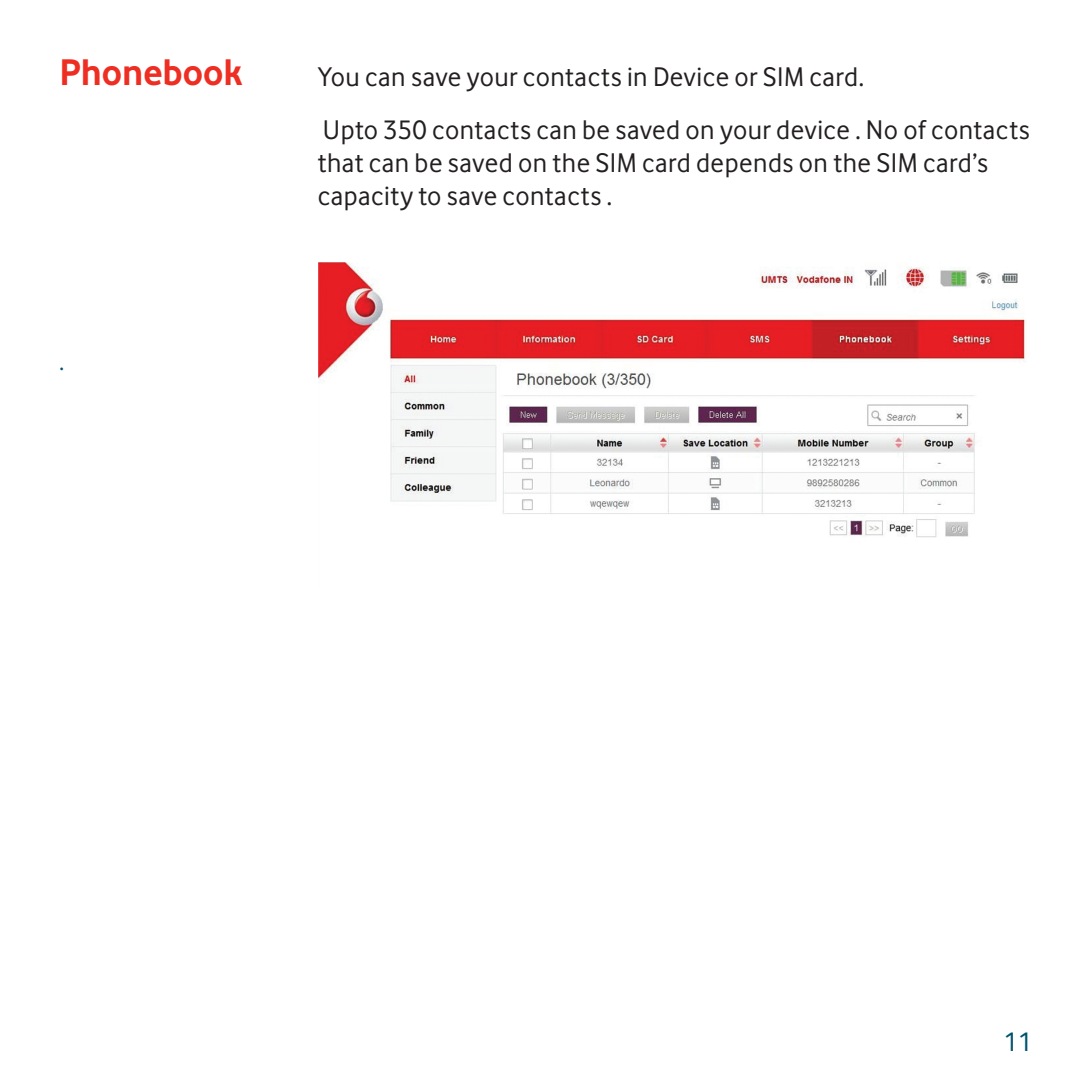
<style>
.page{position:relative;width:1092px;height:1092px;background:#fff}
.page>*{position:absolute;margin:0;border:0;box-sizing:border-box;transform-origin:0 0}
.t1{font:700 38.5px "Vodafone Rg";color:#ee2e22}
.t2{font:28px/53.2px "Vodafone Rg";letter-spacing:.015em;color:#231f20}
.t3{font:28px "Vodafone Rg";color:#00536d}
.t4{font:24.5px "Vodafone Rg";color:#00536d}
</style>
<div class="page">
<img style="left:318px;top:262px;width:708px;height:276px">
<h1 class="t1" style="left:60px;top:50px;width:185px">Phonebook</h1>
<p class="t2" style="left:317px;top:49px;width:713px">You can save your contacts in Device or SIM card.<br>Upto 350 contacts can be saved on your device . No of contacts</p>
<p class="t2" style="left:318px;top:146px;width:672px;line-height:33.2px">that can be saved on the SIM card depends on the SIM card’s capacity to save contacts .</p>
<p class="t4" style="left:60px;top:348px;width:6px">.</p>
<p class="t3" style="left:1003px;top:1026px;width:30px">11</p>
</div>
